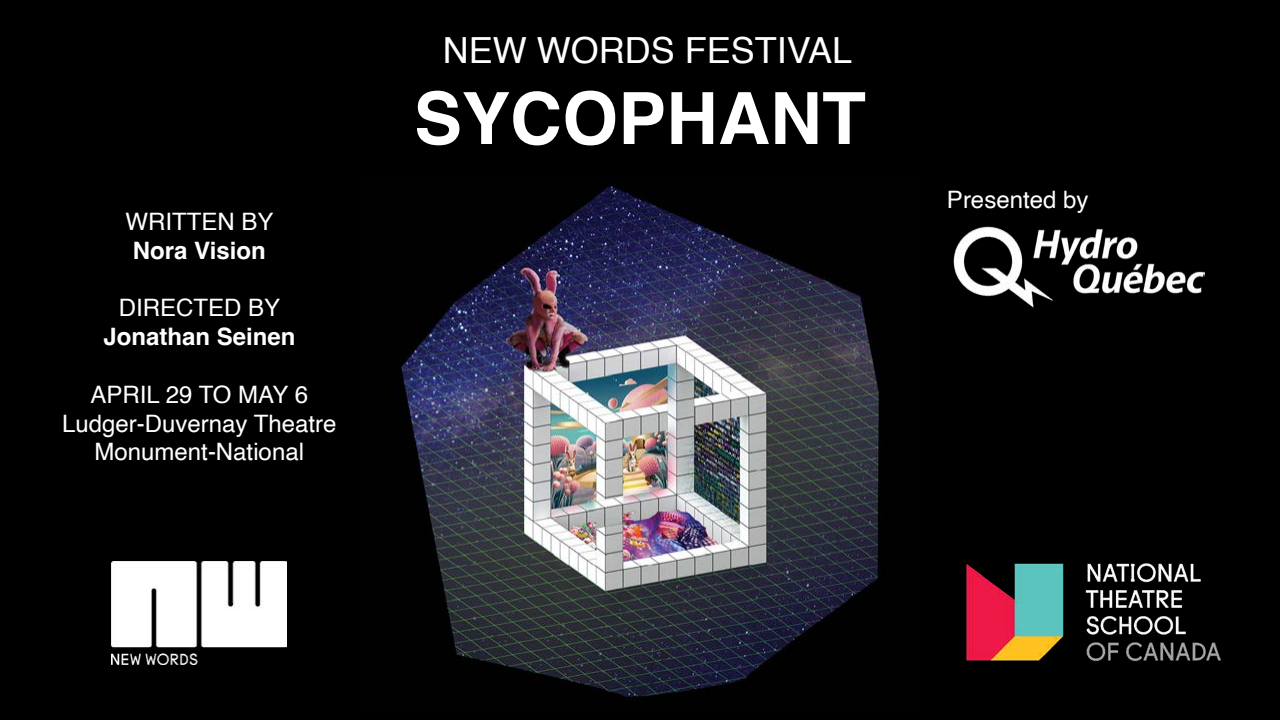
<style>
.page{position:relative;width:1280px;height:720px;background:#000}
.page>*{position:absolute;margin:0;border:0;box-sizing:border-box;transform-origin:0 0}
.t1{font:700 72px "Helvetica";color:#fff}
.t2{font:36px "Helvetica";color:#fff}
.t3{font:24px/28.8px "Helvetica";color:#fff;text-align:center}
.t4{font:700 24px "Helvetica";color:#fff}
</style>
<div class="page">
<img style="left:966px;top:563px;width:255px;height:98px">
<img style="left:400px;top:184px;width:480px;height:514px">
<img style="left:953px;top:226px;width:251px;height:82px">
<img style="left:111px;top:561px;width:175px;height:103px">
<p class="t3" style="left:126px;top:208px;width:150px">WRITTEN BY</p>
<p class="t4" style="left:133px;top:236px;width:134px">Nora Vision</p>
<p class="t3" style="left:119px;top:294px;width:163px">DIRECTED BY</p>
<p class="t4" style="left:103px;top:322px;width:194px">Jonathan Seinen</p>
<p class="t3" style="left:62px;top:381px;width:276px">APRIL 29 TO MAY 6<br>Ludger-Duvernay Theatre<br>Monument-National</p>
<h2 class="t2" style="left:443px;top:23px;width:411px">NEW WORDS FESTIVAL</h2>
<h1 class="t1" style="left:414px;top:75px;width:454px">SYCOPHANT</h1>
<p class="t3" style="left:947px;top:186px;width:143px">Presented by</p>
</div>
